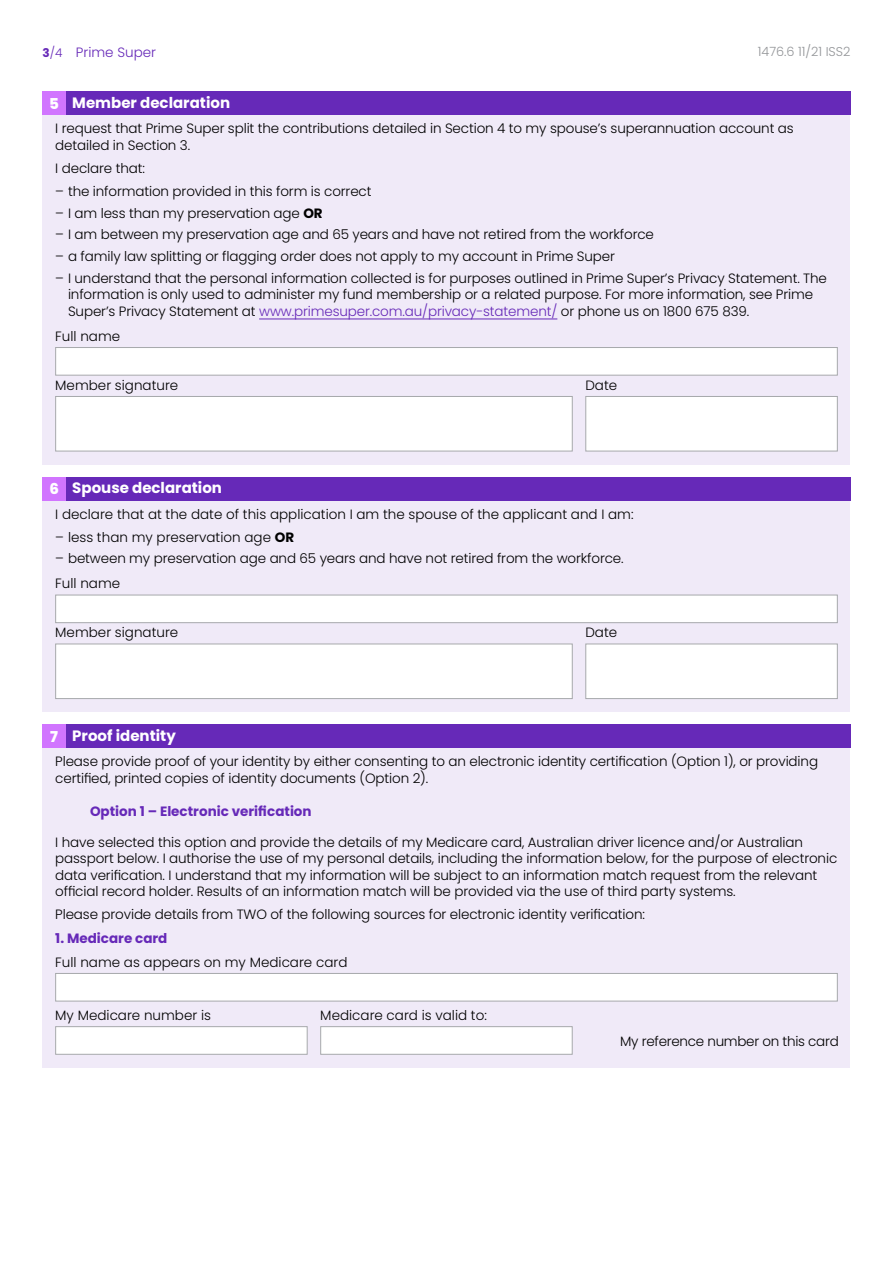
<style>
.page{position:relative;width:893px;height:1263px;background:#fff}
.page>*{position:absolute;margin:0;border:0;box-sizing:border-box;transform-origin:0 0}
.A_subhead{font:700 15px "Poppins";color:#fff}
.A_subhead-2{font:800 15px "Poppins";color:#fff}
.A_body{font:300 13.5px/16.5px "Poppins";letter-spacing:-.01em;color:#000}
.A_bullet{font:300 13.5px/16.5px "Poppins";letter-spacing:-.01em;color:#000}
.B_subhead{font:700 13.5px "Poppins";color:#6629b8}
.A_body-2{font:300 13.5px "Poppins";color:#6629b8}
.A_footnote{font:300 12.75px "Poppins";color:#939598}
.s1{font-weight:700;font-size:12px}
.s2{font-size:12px}
.s3{font-weight:700}
.s4{color:#6629b8}
</style>
<div class="page">
<div style="left:43px;top:115px;width:807px;height:349px;background:#f0eaf8"></div>
<div style="left:43px;top:500px;width:807px;height:212px;background:#f0eaf8"></div>
<div style="left:43px;top:748px;width:807px;height:319px;background:#f0eaf8"></div>
<div style="left:585px;top:396px;width:253px;height:55px;background:#fff;border:1px solid #a7a9ac"></div>
<div style="left:55px;top:347px;width:783px;height:28px;background:#fff;border:1px solid #a7a9ac"></div>
<div style="left:585px;top:644px;width:253px;height:55px;background:#fff;border:1px solid #a7a9ac"></div>
<div style="left:55px;top:595px;width:783px;height:28px;background:#fff;border:1px solid #a7a9ac"></div>
<div style="left:55px;top:973px;width:783px;height:28px;background:#fff;border:1px solid #a7a9ac"></div>
<div style="left:55px;top:1026px;width:253px;height:29px;background:#fff;border:1px solid #a7a9ac"></div>
<div style="left:320px;top:1026px;width:253px;height:29px;background:#fff;border:1px solid #a7a9ac"></div>
<hr style="left:259px;top:319px;width:298px;height:1px;background:#6629b8">
<div style="left:43px;top:92px;width:23px;height:23px;background:#d175ff"></div>
<div style="left:66px;top:92px;width:784px;height:23px;background:#6629b8"></div>
<div style="left:43px;top:477px;width:23px;height:23px;background:#d175ff"></div>
<div style="left:66px;top:477px;width:784px;height:23px;background:#6629b8"></div>
<div style="left:43px;top:724px;width:23px;height:24px;background:#d175ff"></div>
<div style="left:66px;top:724px;width:784px;height:24px;background:#6629b8"></div>
<div style="left:55px;top:396px;width:518px;height:55px;background:#fff;border:1px solid #a7a9ac"></div>
<div style="left:55px;top:644px;width:518px;height:55px;background:#fff;border:1px solid #a7a9ac"></div>
<p class="A_body-2" style="left:43px;top:44px;width:115px"><span class="s1">3</span><span class="s2">/4</span> Prime Super</p>
<p class="A_footnote" style="left:758px;top:44px;width:94px">1476.6 11/21 ISS2</p>
<h3 class="A_subhead-2" style="left:49px;top:95px;width:11px">5</h3>
<h3 class="A_subhead" style="left:72px;top:94px;width:159px">Member declaration</h3>
<p class="A_body" style="left:55px;top:121px;width:740px">I request that Prime Super split the contributions detailed in Section 4 to my spouse’s superannuation account as detailed in Section 3.</p>
<p class="A_body" style="left:55px;top:160px;width:91px">I declare that:</p>
<p class="A_bullet" style="left:55px;top:183px;width:318px">– the information provided in this form is correct</p>
<p class="A_bullet" style="left:55px;top:205px;width:269px">– I am less than my preservation age <span class="s3">OR</span></p>
<p class="A_bullet" style="left:55px;top:226px;width:600px">– I am between my preservation age and 65 years and have not retired from the workforce</p>
<p class="A_bullet" style="left:55px;top:248px;width:561px">– a family law splitting or flagging order does not apply to my account in Prime Super</p>
<p class="A_bullet" style="left:68px;top:270px;width:760px;text-indent:-13px">– I understand that the personal information collected is for purposes outlined in Prime Super’s Privacy Statement. The information is only used to administer my fund membership or a related purpose. For more information, see Prime<br>Super’s Privacy Statement at <span class="s4">www.primesuper.com.au/privacy-statement/</span> or phone us on 1800 675 839.</p>
<p class="A_body" style="left:55px;top:328px;width:66px">Full name</p>
<p class="A_body" style="left:55px;top:377px;width:125px">Member signature</p>
<p class="A_body" style="left:585px;top:377px;width:33px">Date</p>
<h3 class="A_subhead-2" style="left:49px;top:480px;width:11px">6</h3>
<h3 class="A_subhead" style="left:72px;top:479px;width:151px">Spouse declaration</h3>
<p class="A_body" style="left:55px;top:506px;width:580px">I declare that at the date of this application I am the spouse of the applicant and I am:</p>
<p class="A_bullet" style="left:55px;top:529px;width:240px">– less than my preservation age <span class="s3">OR</span></p>
<p class="A_bullet" style="left:55px;top:550px;width:570px">– between my preservation age and 65 years and have not retired from the workforce.</p>
<p class="A_body" style="left:55px;top:575px;width:66px">Full name</p>
<p class="A_body" style="left:55px;top:624px;width:125px">Member signature</p>
<p class="A_body" style="left:585px;top:624px;width:33px">Date</p>
<h3 class="A_subhead-2" style="left:50px;top:728px;width:9px">7</h3>
<h3 class="A_subhead" style="left:72px;top:727px;width:105px">Proof identity</h3>
<p class="A_body" style="left:55px;top:753px;width:764px">Please provide proof of your identity by either consenting to an electronic identity certification (Option 1), or providing certified, printed copies of identity documents (Option 2).</p>
<h4 class="B_subhead" style="left:90px;top:803px;width:223px">Option 1 – Electronic verification</h4>
<p class="A_body" style="left:55px;top:834px;width:783px">I have selected this option and provide the details of my Medicare card, Australian driver licence and/or Australian passport below. I authorise the use of my personal details, including the information below, for the purpose of electronic data verification. I understand that my information will be subject to an information match request from the relevant official record holder. Results of an information match will be provided via the use of third party systems.</p>
<p class="A_body" style="left:55px;top:906px;width:591px">Please provide details from TWO of the following sources for electronic identity verification:</p>
<h4 class="B_subhead" style="left:55px;top:930px;width:114px">1. Medicare card</h4>
<p class="A_body" style="left:55px;top:954px;width:294px">Full name as appears on my Medicare card</p>
<p class="A_body" style="left:55px;top:1007px;width:157px">My Medicare number is</p>
<p class="A_body" style="left:320px;top:1007px;width:168px">Medicare card is valid to:</p>
<p class="A_body" style="left:620px;top:1033px;width:220px">My reference number on this card</p>
</div>
